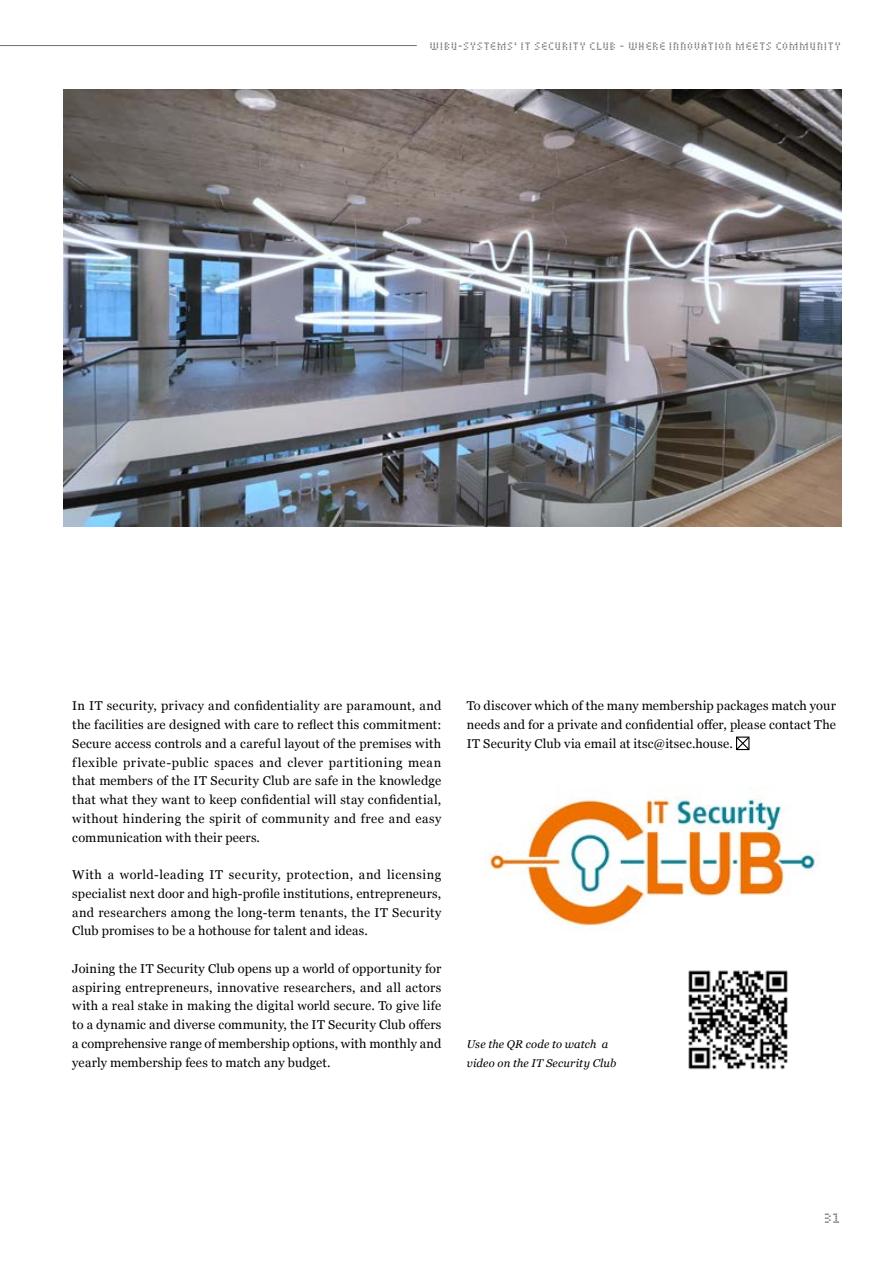
<style>
.page{position:relative;width:893px;height:1263px;background:#fff}
.page>*{position:absolute;margin:0;border:0;box-sizing:border-box;transform-origin:0 0}
.t1{font:15px "Close Dotter";color:#706f6f}
.t2{font:12.75px/18.8px "Georgia";letter-spacing:.015em;color:#000;text-align:justify}
.t3{font:12px "Close Dotter";letter-spacing:.03em;color:#706f6f}
.t4{font:italic 11.25px/18.8px "Georgia";letter-spacing:.015em;color:#000}
</style>
<div class="page">
<hr style="left:0;top:45px;width:416px;height:1px;background:#706f6f">
<svg style="left:738px;top:738px;width:9px;height:10px"></svg>
<div style="left:736px;top:736px;width:13px;height:14px;border:1px solid #000"></div>
<img style="left:64px;top:89px;width:777px;height:438px">
<img style="left:485px;top:787px;width:335px;height:142px">
<img style="left:688px;top:970px;width:100px;height:100px">
<p class="t3" style="left:431px;top:39px;width:413px">WIBU-SYSTEMS’ IT SECURITY CLUB – WHERE INNOVATION MEETS COMMUNITY</p>
<p class="t2" style="left:72px;top:696px;width:371px">In IT security, privacy and confidentiality are paramount, and the facilities are designed with care to reflect this commitment:<br>Secure access controls and a careful layout of the premises with flexible private-public spaces and clever partitioning mean that members of the IT Security Club are safe in the knowledge that what they want to keep confidential will stay confidential, without hindering the spirit of community and free and easy communication with their peers.</p>
<p class="t2" style="left:72px;top:865px;width:371px">With a world-leading IT security, protection, and licensing specialist next door and high-profile institutions, entrepreneurs, and researchers among the long-term tenants, the IT Security Club promises to be a hothouse for talent and ideas.</p>
<p class="t2" style="left:72px;top:959px;width:371px">Joining the IT Security Club opens up a world of opportunity for aspiring entrepreneurs, innovative researchers, and all actors with a real stake in making the digital world secure. To give life to a dynamic and diverse community, the IT Security Club offers a comprehensive range of membership options, with monthly and yearly membership fees to match any budget.</p>
<p class="t2" style="left:467px;top:696px;width:371px">To discover which of the many membership packages match your needs and for a private and confidential offer, please contact The IT Security Club via email at itsc@itsec.house.</p>
<p class="t4" style="left:467px;top:1034px;width:151px">Use the QR code to watch a video on the IT Security Club</p>
<p class="t1" style="left:825px;top:1210px;width:18px">31</p>
</div>
